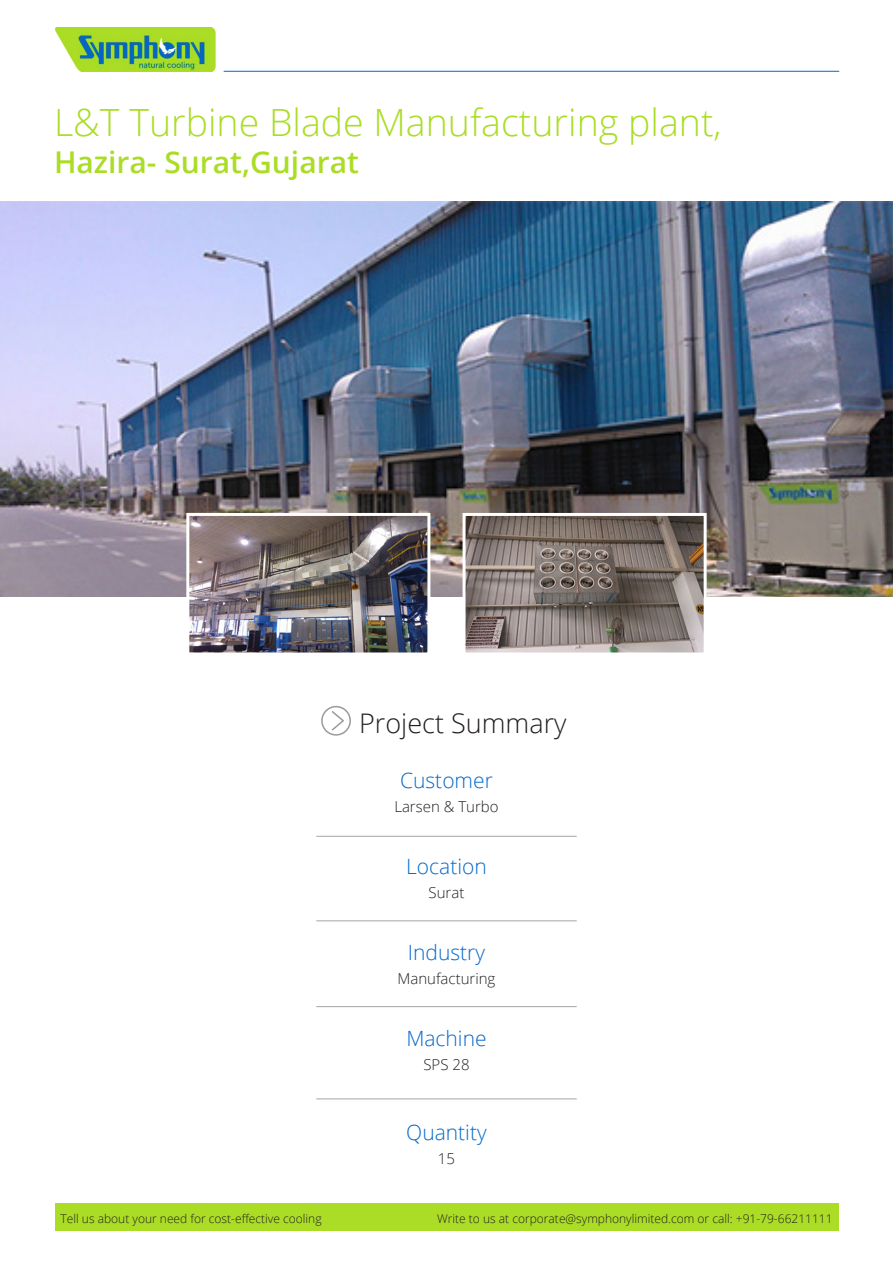
<style>
.page{position:relative;width:893px;height:1263px;background:#fff}
.page>*{position:absolute;margin:0;border:0;box-sizing:border-box;transform-origin:0 0}
.t1{font:300 37.5px "Open Sans";color:#abdd26}
.t2{font:600 30px "Open Sans";color:#abdd26}
.t3{font:300 27px "Open Sans";color:#231f20}
.t4{font:300 21px "Open Sans";color:#0569cb}
.t5{font:300 15px "Open Sans";color:#231f20}
.t6{font:300 12px "Open Sans";color:#231f20}
</style>
<div class="page">
<div style="left:55px;top:1204px;width:783px;height:27px;background:#abdd26"></div>
<img style="left:55px;top:27px;width:161px;height:45px">
<hr style="left:224px;top:71px;width:615px;height:1px;background:#0569cb">
<svg style="left:321px;top:705px;width:30px;height:31px"></svg>
<hr style="left:316px;top:836px;width:261px;height:1px;background:#a5a6aa">
<hr style="left:316px;top:920px;width:261px;height:1px;background:#a5a6aa">
<hr style="left:316px;top:1006px;width:261px;height:1px;background:#a5a6aa">
<hr style="left:316px;top:1098px;width:261px;height:1px;background:#a5a6aa">
<img style="left:0;top:201px;width:893px;height:396px">
<img style="left:190px;top:517px;width:236px;height:134px">
<div style="left:186px;top:513px;width:244px;height:142px;border:3px solid #fff"></div>
<img style="left:467px;top:517px;width:236px;height:134px">
<div style="left:463px;top:513px;width:244px;height:142px;border:3px solid #fff"></div>
<p class="t1" style="left:54px;top:97px;width:669px">L&amp;T Turbine Blade Manufacturing plant,</p>
<p class="t2" style="left:54px;top:142px;width:306px">Hazira- Surat,Gujarat</p>
<p class="t3" style="left:359px;top:704px;width:209px">Project Summary</p>
<p class="t4" style="left:400px;top:765px;width:94px">Customer</p>
<p class="t5" style="left:394px;top:796px;width:106px">Larsen &amp; Turbo</p>
<p class="t4" style="left:406px;top:852px;width:82px">Location</p>
<p class="t5" style="left:429px;top:882px;width:37px">Surat</p>
<p class="t4" style="left:408px;top:938px;width:79px">Industry</p>
<p class="t5" style="left:397px;top:968px;width:99px">Manufacturing</p>
<p class="t4" style="left:406px;top:1024px;width:82px">Machine</p>
<p class="t5" style="left:423px;top:1054px;width:48px">SPS 28</p>
<p class="t4" style="left:406px;top:1118px;width:82px">Quantity</p>
<p class="t5" style="left:438px;top:1148px;width:19px">15</p>
<p class="t6" style="left:61px;top:1210px;width:263px">Tell us about your need for cost-effective cooling</p>
<p class="t6" style="left:437px;top:1210px;width:397px">Write to us at corporate@symphonylimited.com or call: +91-79-66211111</p>
</div>
